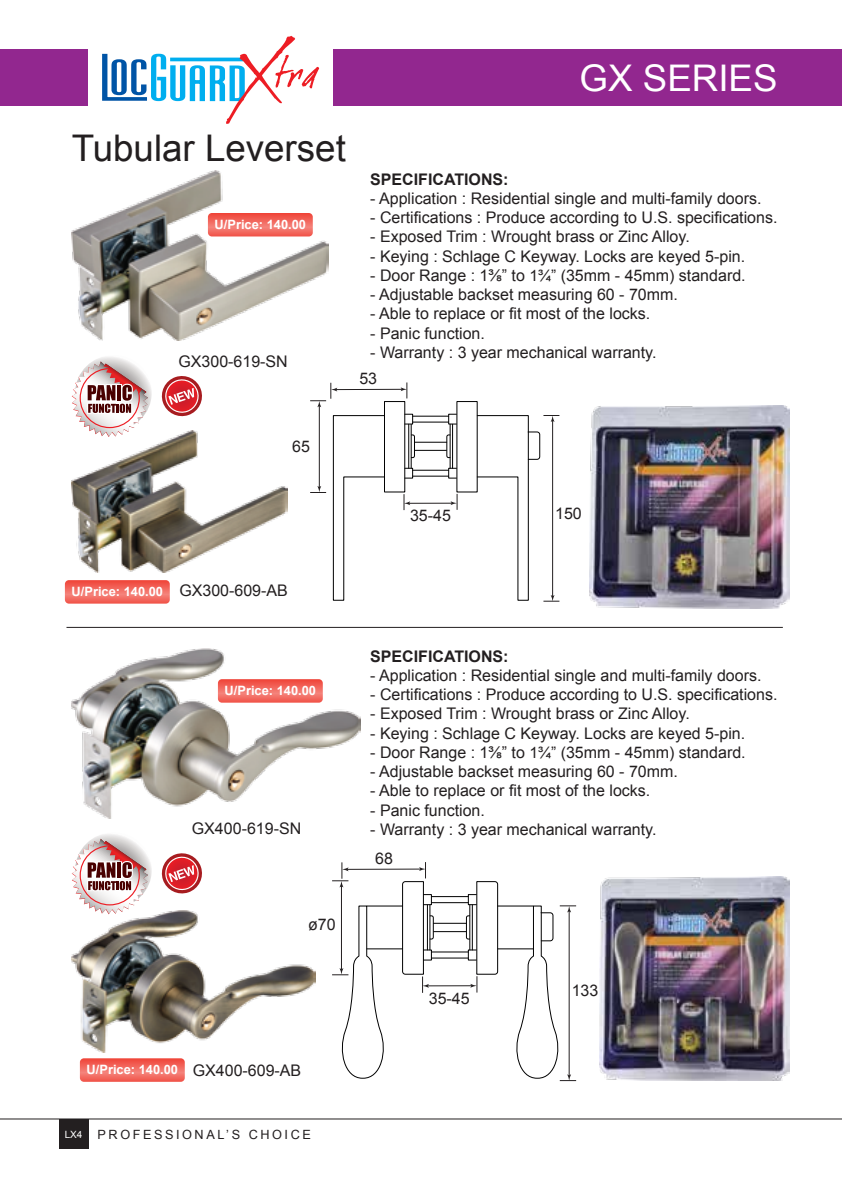
<style>
.page{position:relative;width:842px;height:1191px;background:#fff}
.page>*{position:absolute;margin:0;border:0;box-sizing:border-box;transform-origin:0 0}
.t1{font:36.8px "Arial";color:#231f20}
.t2{font:36.8px "Arial";color:#fff}
.t3{font:16px "Arial";color:#231f20}
.t4{font:700 16px "Arial";color:#231f20}
.t5{font:700 12.8px "Arial";color:#fff}
.t6{font:12.8px "Arial";letter-spacing:.2em;color:#231f20}
.s1{font-size:15.6px}
.s2{font-size:10px;color:#fff}
</style>
<div class="page">
<div style="left:334px;top:49px;width:508px;height:57px;background:#92278f"></div>
<div style="left:0;top:49px;width:88px;height:57px;background:#92278f"></div>
<hr style="left:0;top:1118px;width:842px;height:1px;background:#231f20">
<div style="left:59px;top:1118px;width:29px;height:30px;background:#231f20"></div>
<svg style="left:102px;top:36px;width:217px;height:88px"></svg>
<hr style="left:66px;top:627px;width:717px;height:1px;background:#231f20">
<img style="left:72px;top:430px;width:216px;height:142px">
<img style="left:72px;top:170px;width:256px;height:170px">
<img style="left:72px;top:648px;width:288px;height:170px">
<img style="left:72px;top:910px;width:244px;height:142px">
<img style="left:589px;top:405px;width:200px;height:203px">
<hr style="left:336px;top:389px;width:66px;height:1px;background:#231f20">
<svg style="left:401px;top:382px;width:6px;height:16px"></svg>
<hr style="left:319px;top:405px;width:1px;height:82px;background:#231f20">
<svg style="left:310px;top:383px;width:27px;height:24px"></svg>
<svg style="left:310px;top:486px;width:16px;height:7px"></svg>
<hr style="left:409px;top:503px;width:43px;height:1px;background:#231f20">
<svg style="left:451px;top:494px;width:7px;height:16px"></svg>
<svg style="left:404px;top:494px;width:6px;height:16px"></svg>
<hr style="left:415px;top:450px;width:31px;height:1px;background:#010101">
<hr style="left:415px;top:442px;width:32px;height:1px;background:#010101">
<hr style="left:413px;top:422px;width:36px;height:1px;background:#010101">
<hr style="left:413px;top:416px;width:36px;height:1px;background:#010101">
<div style="left:405px;top:414px;width:8px;height:10px;border:1px solid #010101"></div>
<div style="left:448px;top:414px;width:9px;height:10px;border:1px solid #010101"></div>
<hr style="left:413px;top:476px;width:36px;height:1px;background:#010101">
<hr style="left:413px;top:470px;width:36px;height:1px;background:#010101">
<div style="left:405px;top:468px;width:8px;height:10px;border:1px solid #010101"></div>
<div style="left:448px;top:468px;width:9px;height:10px;border:1px solid #010101"></div>
<hr style="left:408px;top:424px;width:1px;height:44px;background:#010101">
<hr style="left:411px;top:424px;width:1px;height:44px;background:#010101">
<svg style="left:411px;top:434px;width:4px;height:24px"></svg>
<hr style="left:450px;top:424px;width:1px;height:44px;background:#010101">
<svg style="left:446px;top:434px;width:5px;height:24px"></svg>
<hr style="left:452px;top:424px;width:1px;height:44px;background:#010101">
<svg style="left:333px;top:415px;width:52px;height:186px"></svg>
<svg style="left:477px;top:415px;width:82px;height:187px"></svg>
<img style="left:600px;top:876px;width:189px;height:204px">
<hr style="left:347px;top:868px;width:74px;height:1px;background:#231f20">
<hr style="left:341px;top:885px;width:1px;height:84px;background:#231f20">
<svg style="left:332px;top:862px;width:16px;height:25px"></svg>
<hr style="left:427px;top:985px;width:45px;height:1px;background:#231f20">
<hr style="left:434px;top:931px;width:32px;height:1px;background:#010101">
<hr style="left:433px;top:923px;width:33px;height:1px;background:#010101">
<hr style="left:432px;top:902px;width:36px;height:1px;background:#010101">
<hr style="left:431px;top:896px;width:37px;height:1px;background:#010101">
<hr style="left:432px;top:957px;width:36px;height:1px;background:#010101">
<hr style="left:431px;top:951px;width:37px;height:1px;background:#010101">
<hr style="left:367px;top:948px;width:35px;height:1px;background:#010101">
<hr style="left:367px;top:905px;width:35px;height:1px;background:#010101">
<svg style="left:332px;top:905px;width:56px;height:173px"></svg>
<svg style="left:402px;top:862px;width:32px;height:130px"></svg>
<svg style="left:466px;top:881px;width:32px;height:111px"></svg>
<hr style="left:498px;top:948px;width:35px;height:1px;background:#010101">
<hr style="left:498px;top:905px;width:35px;height:1px;background:#010101">
<svg style="left:512px;top:905px;width:64px;height:176px"></svg>
<svg style="left:75px;top:355px;width:77px;height:75px"></svg>
<svg style="left:72px;top:361px;width:76px;height:76px"></svg>
<svg style="left:161px;top:376px;width:41px;height:41px"></svg>
<svg style="left:75px;top:832px;width:77px;height:75px"></svg>
<svg style="left:72px;top:838px;width:76px;height:76px"></svg>
<svg style="left:161px;top:853px;width:41px;height:41px"></svg>
<svg style="left:208px;top:213px;width:105px;height:23px;background:#f2665d"></svg>
<svg style="left:218px;top:679px;width:105px;height:23px;background:#f2685e"></svg>
<svg style="left:65px;top:580px;width:105px;height:23px;background:#f2675e"></svg>
<svg style="left:80px;top:1058px;width:105px;height:23px;background:#f2685f"></svg>
<h1 class="t2" style="left:580px;top:54px;width:199px">GX SERIES</h1>
<h1 class="t1" style="left:72px;top:124px;width:276px">Tubular Leverset</h1>
<p class="t5" style="left:215px;top:216px;width:93px">U/Price: 140.00</p>
<p class="t3" style="left:178px;top:350px;width:111px">GX300-619-SN</p>
<p class="t4" style="left:370px;top:169px;width:140px">SPECIFICATIONS:</p>
<p class="t3" style="left:370px;top:188px;width:393px">- Application : Residential single and multi-family doors.</p>
<p class="t3" style="left:370px;top:207px;width:409px">- Certifications : Produce according to U.S. specifications.</p>
<p class="t3" style="left:370px;top:226px;width:321px">- Exposed Trim : Wrought brass or Zinc Alloy.</p>
<p class="t3" style="left:370px;top:245px;width:376px">- Keying : Schlage C Keyway. Locks are keyed 5-pin.</p>
<p class="t3" style="left:370px;top:265px;width:377px">- Door Range : 1⅜” to <span class="s1">1¾”</span> (35mm - 45mm) standard.</p>
<p class="t3" style="left:370px;top:284px;width:309px">- Adjustable backset measuring 60 - 70mm.</p>
<p class="t3" style="left:370px;top:303px;width:282px">- Able to replace or fit most of the locks.</p>
<p class="t3" style="left:370px;top:322px;width:116px">- Panic function.</p>
<p class="t3" style="left:370px;top:341px;width:288px">- Warranty : 3 year mechanical warranty.</p>
<p class="t3" style="left:359px;top:368px;width:19px">53</p>
<p class="t3" style="left:292px;top:436px;width:19px">65</p>
<p class="t3" style="left:410px;top:504px;width:42px">35-45</p>
<p class="t3" style="left:555px;top:503px;width:28px">150</p>
<p class="t5" style="left:72px;top:583px;width:93px">U/Price: 140.00</p>
<p class="t3" style="left:179px;top:580px;width:110px">GX300-609-AB</p>
<p class="t5" style="left:225px;top:682px;width:93px">U/Price: 140.00</p>
<p class="t4" style="left:370px;top:645px;width:140px">SPECIFICATIONS:</p>
<p class="t3" style="left:370px;top:665px;width:393px">- Application : Residential single and multi-family doors.</p>
<p class="t3" style="left:370px;top:684px;width:409px">- Certifications : Produce according to U.S. specifications.</p>
<p class="t3" style="left:370px;top:703px;width:321px">- Exposed Trim : Wrought brass or Zinc Alloy.</p>
<p class="t3" style="left:370px;top:722px;width:376px">- Keying : Schlage C Keyway. Locks are keyed 5-pin.</p>
<p class="t3" style="left:370px;top:742px;width:377px">- Door Range : 1⅜” to <span class="s1">1¾”</span> (35mm - 45mm) standard.</p>
<p class="t3" style="left:370px;top:761px;width:309px">- Adjustable backset measuring 60 - 70mm.</p>
<p class="t3" style="left:370px;top:780px;width:282px">- Able to replace or fit most of the locks.</p>
<p class="t3" style="left:370px;top:799px;width:116px">- Panic function.</p>
<p class="t3" style="left:192px;top:817px;width:111px">GX400-619-SN</p>
<p class="t3" style="left:370px;top:818px;width:288px">- Warranty : 3 year mechanical warranty.</p>
<p class="t3" style="left:308px;top:914px;width:29px">ø70</p>
<p class="t5" style="left:87px;top:1061px;width:93px">U/Price: 140.00</p>
<p class="t3" style="left:193px;top:1060px;width:110px">GX400-609-AB</p>
<p class="t6" style="left:65px;top:1125px;width:248px"><span class="s2">LX4</span> PROFESSIONAL’S CHOICE</p>
<p class="t3" style="left:375px;top:847px;width:19px">68</p>
<p class="t3" style="left:429px;top:987px;width:42px">35-45</p>
<p class="t3" style="left:572px;top:979px;width:28px">133</p>
</div>
